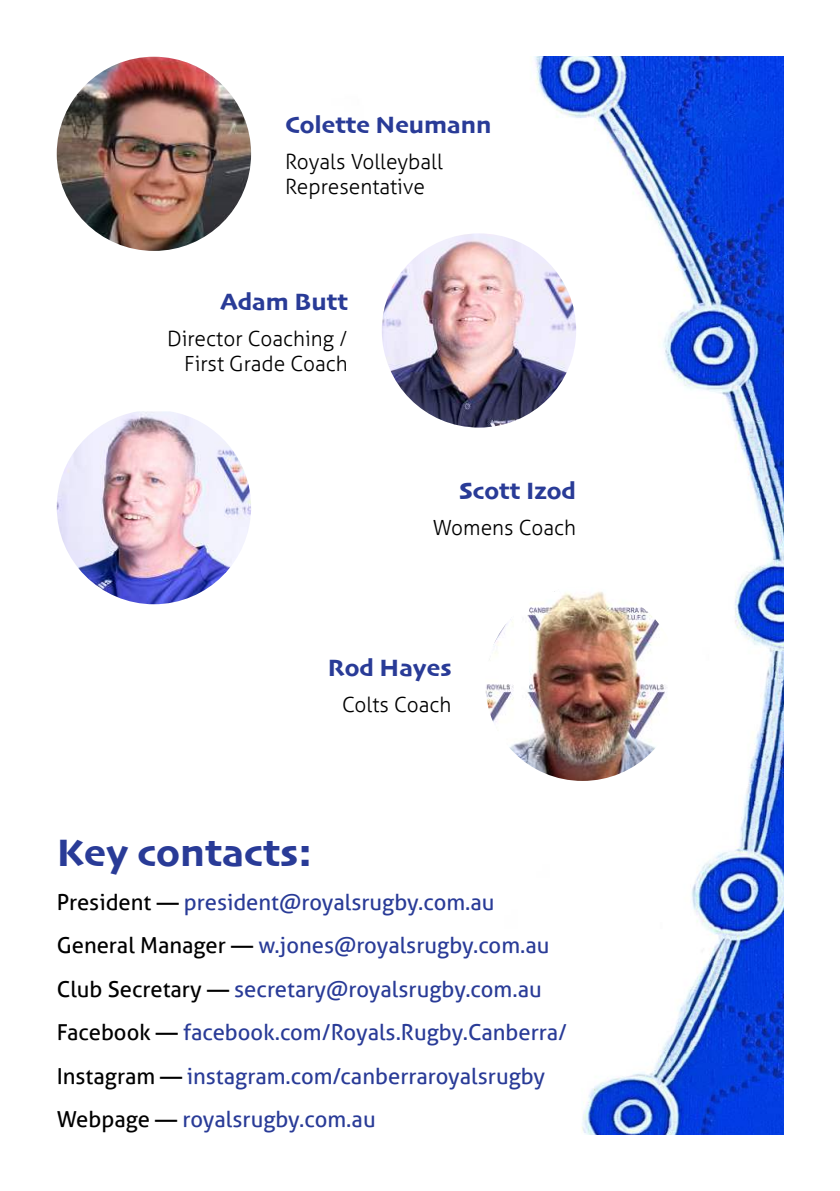
<style>
.page{position:relative;width:840px;height:1191px;background:#fff}
.page>*{position:absolute;margin:0;border:0;box-sizing:border-box;transform-origin:0 0}
.t1{font:40px "Skia";color:#293b97}
.t2{font:24.8px "Skia";color:#293b97}
.t3{font:22px/43.4px "Aller";color:#293b97}
.t4{font:300 20.8px/25px "Aller";color:#000}
.s1{color:#000}
</style>
<div class="page">
<img style="left:56px;top:57px;width:726px;height:1077px">
<img style="left:57px;top:57px;width:194px;height:194px;border-radius:97px">
<img style="left:381px;top:233px;width:195px;height:194px;border-radius:97px">
<img style="left:485px;top:587px;width:194px;height:194px;border-radius:97px">
<img style="left:57px;top:411px;width:194px;height:193px">
<p class="t2" style="left:285px;top:115px;width:208px">Colette Neumann</p>
<p class="t4" style="left:285px;top:151px;width:159px">Royals Volleyball<br>Representative</p>
<p class="t2" style="left:220px;top:292px;width:129px">Adam Butt</p>
<p class="t4" style="left:167px;top:326px;width:182px;text-align:right">Director Coaching /<br>First Grade Coach</p>
<p class="t2" style="left:459px;top:481px;width:118px">Scott Izod</p>
<p class="t4" style="left:432px;top:515px;width:145px">Womens Coach</p>
<p class="t2" style="left:328px;top:658px;width:125px">Rod Hayes</p>
<p class="t4" style="left:342px;top:691px;width:111px">Colts Coach</p>
<h1 class="t1" style="left:57px;top:837px;width:257px">Key contacts:</h1>
<p class="t3" style="left:57px;top:882px;width:512px"><span class="s1">President —</span> president@royalsrugby.com.au <span class="s1">General Manager —</span> w.jones@royalsrugby.com.au <span class="s1">Club Secretary —</span> secretary@royalsrugby.com.au <span class="s1">Facebook —</span> facebook.com/Royals.Rugby.Canberra/ <span class="s1">Instagram —</span> instagram.com/canberraroyalsrugby <span class="s1">Webpage —</span> royalsrugby.com.au</p>
</div>
